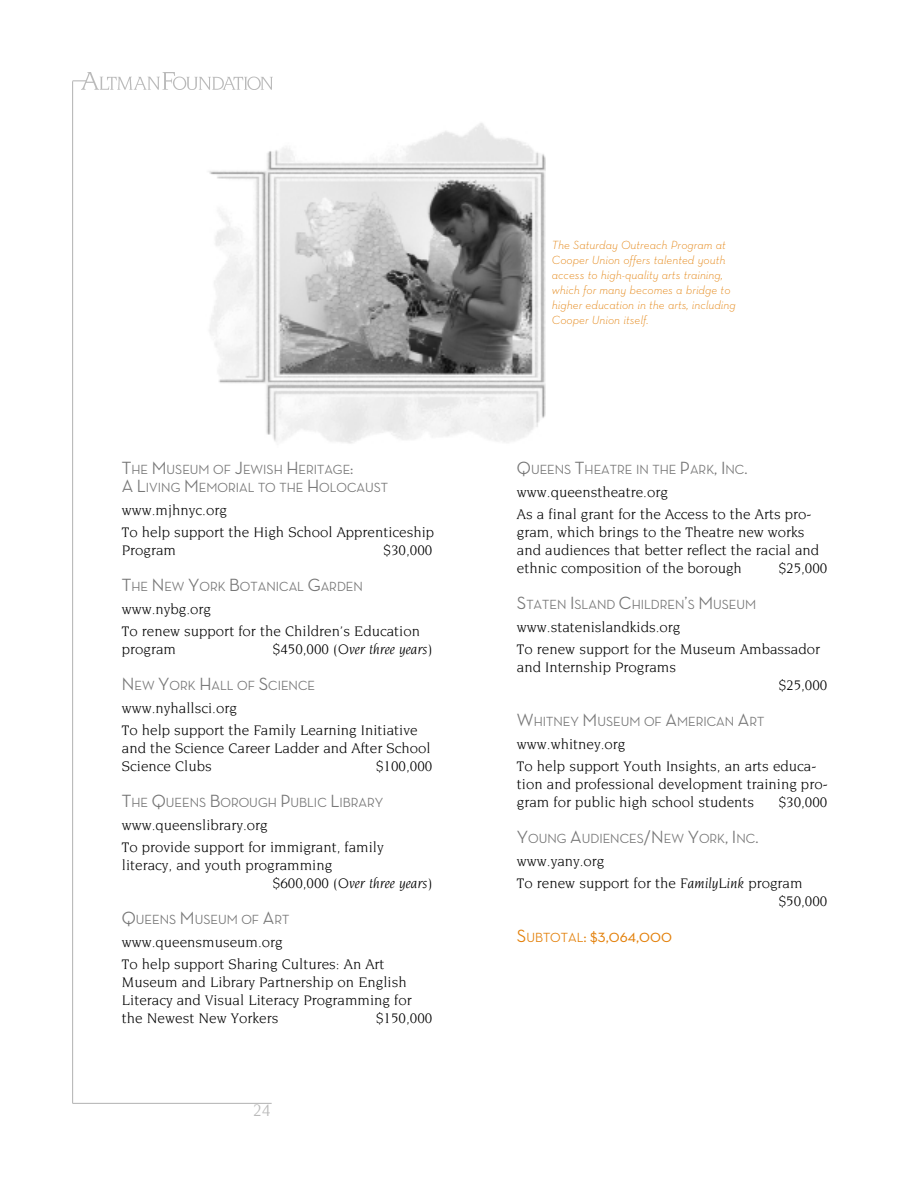
<style>
.page{position:relative;width:918px;height:1188px;background:#fff}
.page>*{position:absolute;margin:0;border:0;box-sizing:border-box;transform-origin:0 0}
.t1{font:500 18px "Neutra Display";color:#e3800a}
.t2{font:18px "Novarese";color:#bababa}
.t3{font:15px/22.5px "Novarese";color:#000}
.t4{font:italic 15px "Novarese";color:#000}
.t5{font:500 13.5px/18px "Neutra Display";color:#777}
.t6{font:italic 300 12px/15px "Neutra Text";color:#e3800a}
.s1{font-size:18px}
.s2{font-style:normal}
.s3{font-style:italic}
.s4{font-size:13.5px}
</style>
<div class="page">
<img style="left:82px;top:72px;width:190px;height:17px">
<hr style="left:73px;top:1103px;width:199px;height:1px;background:#bababa">
<hr style="left:72px;top:81px;width:1px;height:1022px;background:#bababa">
<img style="left:209px;top:123px;width:337px;height:321px">
<p class="t5" style="left:122px;top:462px;width:268px"><span class="s1">T</span>HE <span class="s1">M</span>USEUM OF <span class="s1">J</span>EWISH <span class="s1">H</span>ERITAGE<span class="s1">:<br>A L</span>IVING <span class="s1">M</span>EMORIAL TO THE <span class="s1">H</span>OLOCAUST</p>
<p class="t3" style="left:122px;top:500px;width:314px">www.mjhnyc.org<br>To help support the High School Apprenticeship</p>
<p class="t3" style="left:122px;top:540px;width:56px">Program</p>
<p class="t3" style="left:384px;top:540px;width:50px">$30,000</p>
<p class="t5" style="left:122px;top:579px;width:243px"><span class="s1">T</span>HE <span class="s1">N</span>EW <span class="s1">Y</span>ORK <span class="s1">B</span>OTANICAL <span class="s1">G</span>ARDEN</p>
<p class="t3" style="left:122px;top:599px;width:300px">www.nybg.org<br>To renew support for the Children’s Education</p>
<p class="t3" style="left:122px;top:639px;width:56px">program</p>
<p class="t4" style="left:273px;top:643px;width:161px"><span class="s2">$450,000</span> (Over three years)</p>
<p class="t5" style="left:122px;top:678px;width:195px"><span class="s1">N</span>EW <span class="s1">Y</span>ORK <span class="s1">H</span>ALL OF <span class="s1">S</span>CIENCE</p>
<p class="t3" style="left:122px;top:698px;width:297px">www.nyhallsci.org<br>To help support the Family Learning Initiative</p>
<p class="t3" style="left:122px;top:741px;width:310px;line-height:18px">and the Science Career Ladder and After School<br>Science Clubs</p>
<p class="t3" style="left:376px;top:756px;width:58px">$100,000</p>
<p class="t5" style="left:122px;top:795px;width:263px"><span class="s1">T</span>HE <span class="s1">Q</span>UEENS <span class="s1">B</span>OROUGH <span class="s1">P</span>UBLIC <span class="s1">L</span>IBRARY</p>
<p class="t3" style="left:122px;top:815px;width:263px">www.queenslibrary.org<br>To provide support for immigrant, family</p>
<p class="t3" style="left:273px;top:858px;width:161px;line-height:18px;text-indent:-151px">literacy, and youth programming<br>$600,000 <span class="s3">(Over three years)</span></p>
<p class="t5" style="left:122px;top:912px;width:169px"><span class="s1">Q</span>UEENS <span class="s1">M</span>USEUM OF <span class="s1">A</span>RT</p>
<p class="t3" style="left:122px;top:932px;width:264px">www.queensmuseum.org<br>To help support Sharing Cultures: An Art</p>
<p class="t3" style="left:122px;top:975px;width:291px;line-height:18px">Museum and Library Partnership on English<br>Literacy and Visual Literacy Programming for the Newest New Yorkers</p>
<p class="t3" style="left:376px;top:1008px;width:58px">$150,000</p>
<p class="t2" style="left:253px;top:1102px;width:19px">24</p>
<p class="t6" style="left:552px;top:239px;width:185px">The Saturday Outreach Program at Cooper Union offers talented youth access to high-quality arts training, which for many becomes a bridge to higher education in the arts, including Cooper Union itself.</p>
<p class="t5" style="left:517px;top:462px;width:232px"><span class="s1">Q</span>UEENS <span class="s1">T</span>HEATRE IN THE <span class="s1">P</span>ARK<span class="s1">, I</span>NC<span class="s1">.</span></p>
<p class="t3" style="left:517px;top:482px;width:296px">www.queenstheatre.org<br>As a final grant for the Access to the Arts pro-</p>
<p class="t3" style="left:517px;top:525px;width:304px;line-height:18px">gram, which brings to the Theatre new works and audiences that better reflect the racial and ethnic composition of the borough</p>
<p class="t3" style="left:779px;top:558px;width:50px">$25,000</p>
<p class="t5" style="left:517px;top:597px;width:241px"><span class="s1">S</span>TATEN <span class="s1">I</span>SLAND <span class="s1">C</span>HILDREN<span class="s1">’</span>S <span class="s1">M</span>USEUM</p>
<p class="t3" style="left:517px;top:617px;width:305px">www.statenislandkids.org<br>To renew support for the Museum Ambassador</p>
<p class="t3" style="left:517px;top:657px;width:161px">and Internship Programs</p>
<p class="t3" style="left:779px;top:675px;width:50px">$25,000</p>
<p class="t5" style="left:517px;top:714px;width:249px"><span class="s1">W</span>HITNEY <span class="s1">M</span>USEUM OF <span class="s1">A</span>MERICAN <span class="s1">A</span>RT</p>
<p class="t3" style="left:517px;top:734px;width:301px">www.whitney.org<br>To help support Youth Insights, an arts educa-</p>
<p class="t3" style="left:517px;top:777px;width:312px;line-height:18px">tion and professional development training pro&shy;gram for public high school students</p>
<p class="t3" style="left:779px;top:792px;width:50px">$30,000</p>
<p class="t5" style="left:517px;top:831px;width:243px"><span class="s1">Y</span>OUNG <span class="s1">A</span>UDIENCES<span class="s1">/N</span>EW <span class="s1">Y</span>ORK<span class="s1">, I</span>NC<span class="s1">.</span></p>
<p class="t3" style="left:517px;top:851px;width:287px">www.yany.org<br>To renew support for the <span class="s3">FamilyLink</span> program</p>
<p class="t3" style="left:779px;top:891px;width:50px">$50,000</p>
<p class="t1" style="left:517px;top:930px;width:157px">S<span class="s4">UBTOTAL</span>: $3,064,000</p>
</div>
